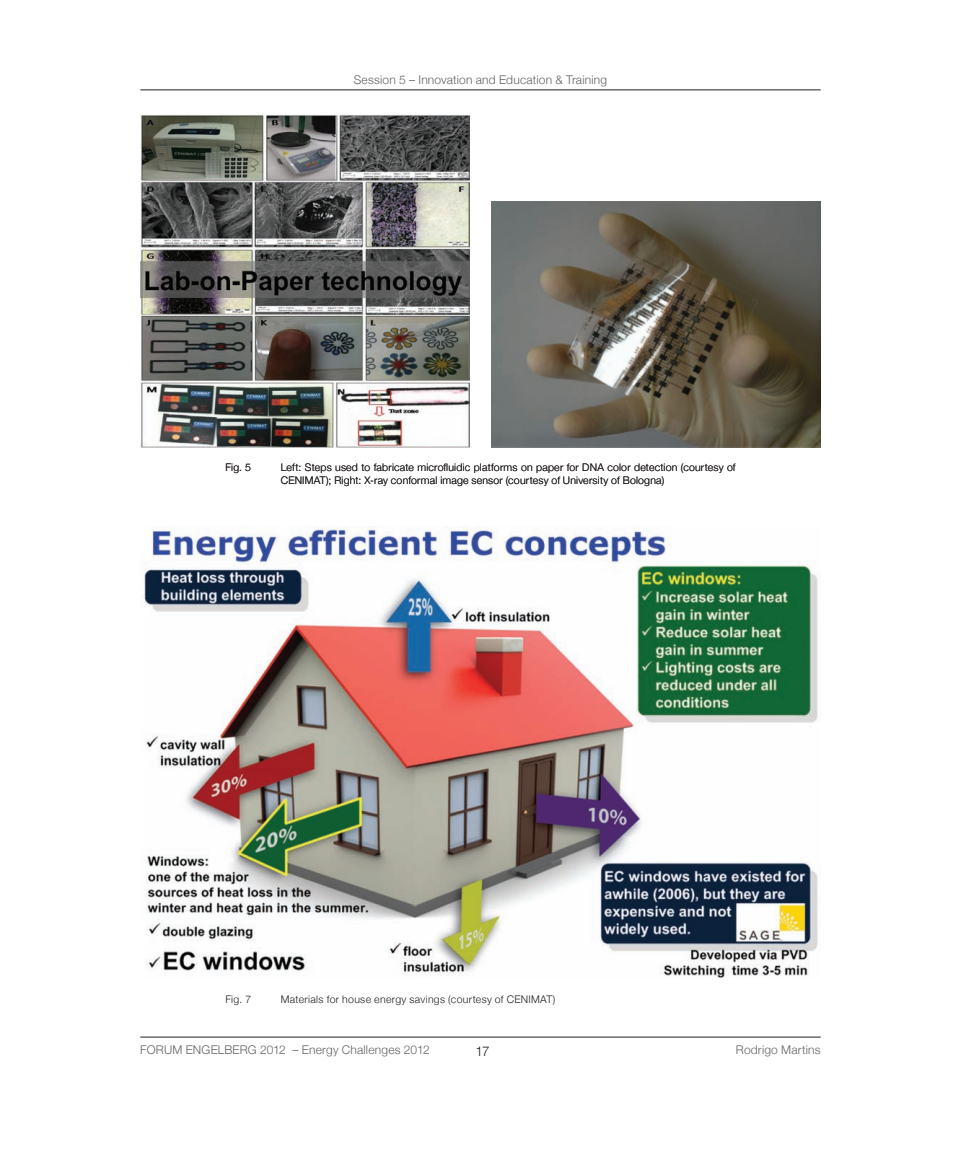
<style>
.page{position:relative;width:961px;height:1161px;background:#fff}
.page>*{position:absolute;margin:0;border:0;box-sizing:border-box;transform-origin:0 0}
.t1{font:300 13.5px "Helvetica Neue";color:#231f20}
.t2{font:300 12px "Helvetica Neue";letter-spacing:.015em;color:#636366}
.t3{font:300 10.5px/12.6px "Helvetica Neue";letter-spacing:.02em;color:#231f20}
</style>
<div class="page">
<hr style="left:140px;top:90px;width:681px;height:1px;background:#231f20">
<hr style="left:140px;top:1037px;width:681px;height:1px;background:#231f20">
<img style="left:491px;top:202px;width:330px;height:245px">
<img style="left:140px;top:115px;width:330px;height:333px">
<img style="left:142px;top:527px;width:676px;height:451px">
<p class="t2" style="left:354px;top:72px;width:255px">Session 5 – Innovation and Education &amp; Training</p>
<p class="t3" style="left:225px;top:461px;width:27px">Fig. 5</p>
<p class="t3" style="left:281px;top:461px;width:456px">Left: Steps used to fabricate microfluidic platforms on paper for DNA color detection (courtesy of<br>CENIMAT); Right: X-ray conformal image sensor (courtesy of University of Bologna)</p>
<p class="t3" style="left:225px;top:993px;width:28px">Fig. 7</p>
<p class="t3" style="left:281px;top:993px;width:276px">Materials for house energy savings (courtesy of CENIMAT)</p>
<p class="t2" style="left:140px;top:1042px;width:291px">FORUM ENGELBERG 2012 – Energy Challenges 2012</p>
<p class="t1" style="left:476px;top:1043px;width:15px">17</p>
<p class="t2" style="left:736px;top:1042px;width:86px">Rodrigo Martins</p>
</div>
